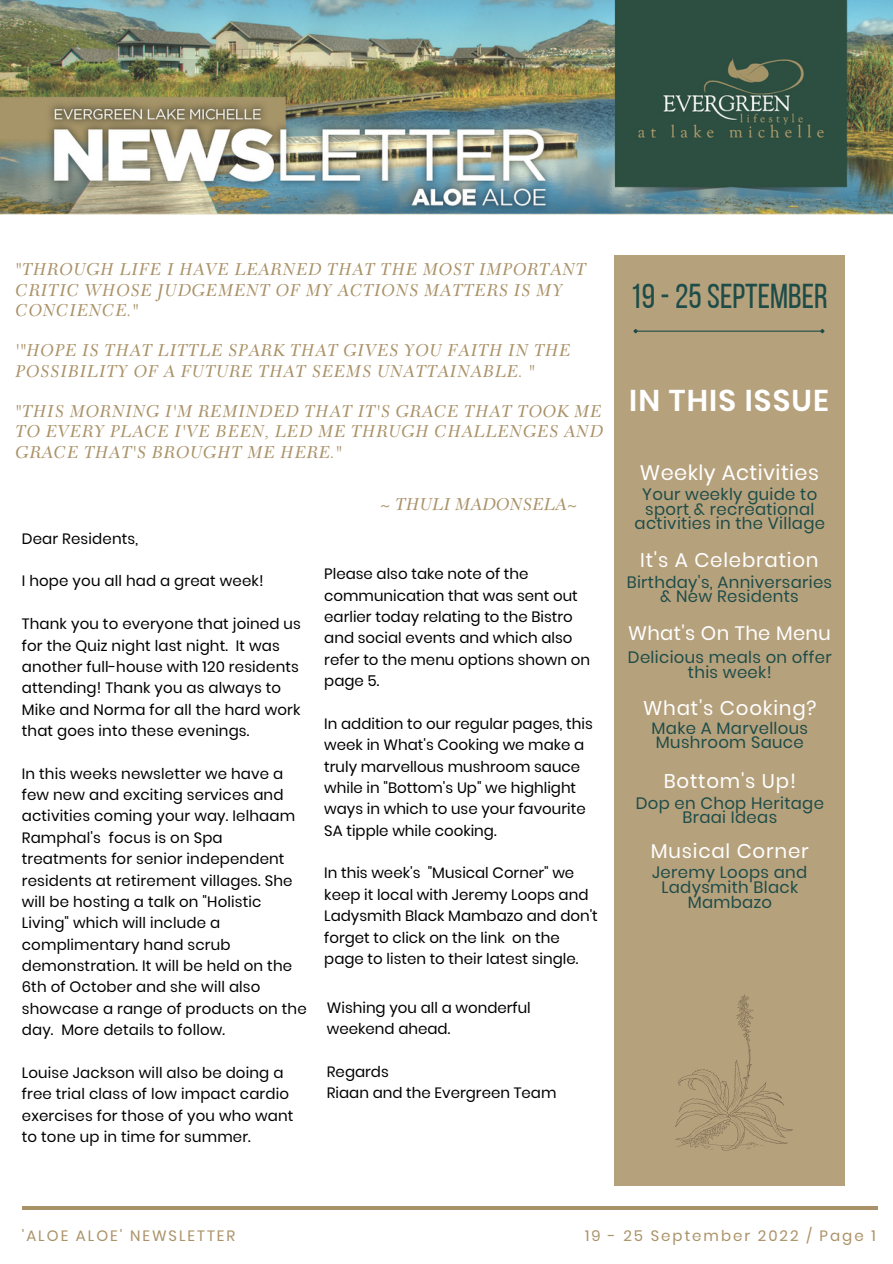
<style>
.page{position:relative;width:893px;height:1264px;background:#fff}
.page>*{position:absolute;margin:0;border:0;box-sizing:border-box;transform-origin:0 0}
.t1{font:34.5px "Bebas Neue";color:#1e4c48}
.t2{font:600 30px "Poppins";letter-spacing:.035em;color:#fff}
.t3{font:21px "Poppins";letter-spacing:.02em;color:#fff}
.t4{font:19.8px "Poppins";letter-spacing:.04em;color:#fff}
.t5{font:19.5px "Poppins";letter-spacing:.02em;color:#fff}
.t6{font:italic 18px/20.2px "New Caledonia LT Std";letter-spacing:.025em;color:#aa9268}
.t7{font:italic 18px "New Caledonia LT Std";color:#aa9268}
.t8{font:16.5px/14.5px "Poppins";letter-spacing:.02em;color:#1e4c48;text-align:center}
.t9{font:15px/21.3px "Poppins";letter-spacing:.01em;color:#000}
.t10{font:15px "Poppins";letter-spacing:.135em;color:#aa9268}
</style>
<div class="page">
<hr style="left:22px;top:1206px;width:855px;height:3px;background:#aa9268">
<div style="left:614px;top:255px;width:230px;height:930px;background:#b6a17d"></div>
<hr style="left:637px;top:330px;width:183px;height:2px;background:#1e4c48">
<svg style="left:633px;top:329px;width:6px;height:5px"></svg>
<svg style="left:819px;top:329px;width:6px;height:5px"></svg>
<svg style="left:675px;top:994px;width:117px;height:157px"></svg>
<img style="left:0;top:0;width:892px;height:215px">
<p class="t6" style="left:16px;top:259px;width:572px">"THROUGH LIFE I HAVE LEARNED THAT THE MOST IMPORTANT<br>CRITIC WHOSE JUDGEMENT OF MY ACTIONS MATTERS IS MY<br>CONCIENCE."</p>
<p class="t6" style="left:16px;top:340px;width:556px">'"HOPE IS THAT LITTLE SPARK THAT GIVES YOU FAITH IN THE<br>POSSIBILITY OF A FUTURE THAT SEEMS UNATTAINABLE. "</p>
<p class="t6" style="left:16px;top:401px;width:589px;text-align:justify">"THIS MORNING I'M REMINDED THAT IT'S GRACE THAT TOOK ME TO EVERY PLACE I'VE BEEN, LED ME THRUGH CHALLENGES AND GRACE THAT'S BROUGHT ME HERE."</p>
<p class="t9" style="left:22px;top:528px;width:118px">Dear Residents,</p>
<p class="t9" style="left:22px;top:570px;width:243px">I hope you all had a great week!</p>
<p class="t9" style="left:22px;top:613px;width:280px">Thank you to everyone that joined us for the Quiz night last night. It was another full-house with 120 residents attending! Thank you as always to Mike and Norma for all the hard work that goes into these evenings.</p>
<p class="t9" style="left:22px;top:762px;width:286px">In this weeks newsletter we have a few new and exciting services and activities coming your way. Ielhaam<br>Ramphal's focus is on Spa treatments for senior independent residents at retirement villages. She will be hosting a talk on "Holistic<br>Living" which will include a complimentary hand scrub demonstration. It will be held on the<br>6th of October and she will also showcase a range of products on the day. More details to follow.</p>
<p class="t9" style="left:22px;top:1061px;width:273px">Louise Jackson will also be doing a free trial class of low impact cardio exercises for those of you who want to tone up in time for summer.</p>
<p class="t7" style="left:380px;top:493px;width:199px">~ THULI MADONSELA~</p>
<p class="t9" style="left:324px;top:563px;width:267px">Please also take note of the communication that was sent out earlier today relating to the Bistro and social events and which also refer to the menu options shown on page 5.</p>
<p class="t9" style="left:324px;top:713px;width:270px">In addition to our regular pages, this week in What's Cooking we make a truly marvellous mushroom sauce while in "Bottom's Up" we highlight ways in which to use your favourite<br>SA tipple while cooking.</p>
<p class="t9" style="left:324px;top:862px;width:275px">In this week's "Musical Corner" we keep it local with Jeremy Loops and Ladysmith Black Mambazo and don't forget to click on the link on the page to listen to their latest single.</p>
<p class="t9" style="left:327px;top:997px;width:205px">Wishing you all a wonderful weekend ahead.</p>
<p class="t9" style="left:327px;top:1061px;width:231px">Regards<br>Riaan and the Evergreen Team</p>
<h1 class="t1" style="left:630px;top:282px;width:199px">19-25SEPTEMBER</h1>
<h2 class="t2" style="left:629px;top:379px;width:201px">IN THIS ISSUE</h2>
<h3 class="t3" style="left:639px;top:458px;width:181px">Weekly Activities</h3>
<p class="t8" style="left:634px;top:487px;width:192px">Your weekly guide to sport &amp; recreational activities in the Village</p>
<h3 class="t4" style="left:640px;top:546px;width:180px">It's A Celebration</h3>
<p class="t8" style="left:626px;top:574px;width:207px">Birthday's, Anniversaries &amp; New Residents</p>
<h3 class="t5" style="left:628px;top:619px;width:204px">What's On The Menu</h3>
<p class="t8" style="left:627px;top:650px;width:205px">Delicious meals on offer this week!</p>
<h3 class="t4" style="left:643px;top:694px;width:175px">What's Cooking?</h3>
<p class="t8" style="left:651px;top:720px;width:158px;text-align:left">Make A Marvellous<br>Mushroom Sauce</p>
<h3 class="t4" style="left:663px;top:767px;width:134px">Bottom's Up!</h3>
<p class="t8" style="left:635px;top:795px;width:190px">Dop en Chop Heritage<br>Braai Ideas</p>
<h3 class="t4" style="left:650px;top:837px;width:159px">Musical Corner</h3>
<p class="t8" style="left:652px;top:865px;width:156px">Jeremy Loops and<br>Ladysmith Black<br>Mambazo</p>
<p class="t10" style="left:22px;top:1224px;width:215px">'ALOE ALOE' NEWSLETTER</p>
<p class="t10" style="left:585px;top:1225px;width:292px">19 - 25 September 2022 / Page 1</p>
</div>
